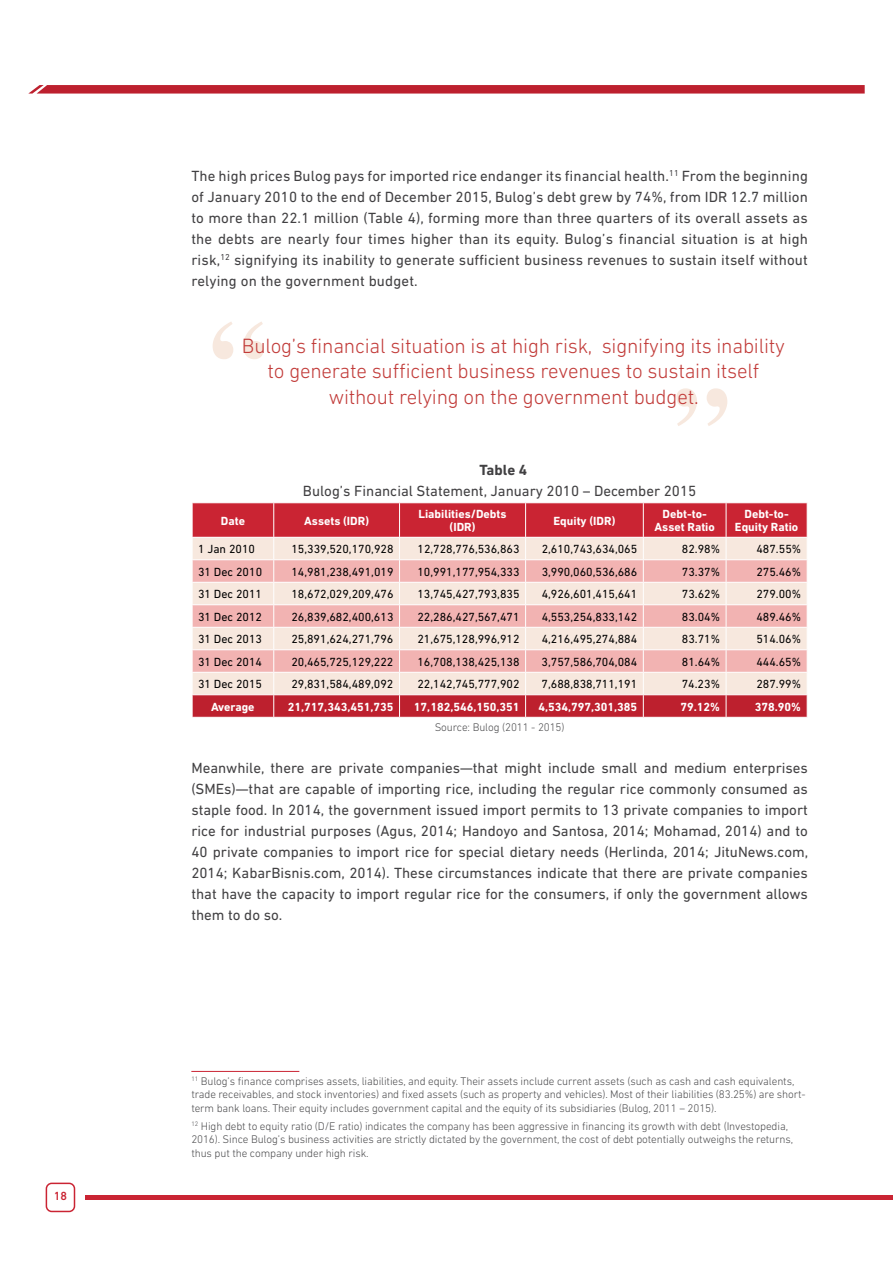
<style>
.page{position:relative;width:893px;height:1263px;background:#fff}
.page>*{position:absolute;margin:0;border:0;box-sizing:border-box;transform-origin:0 0}
.t1{font:300 21px/25.2px "DIN Next LT Pro";letter-spacing:-.01em;color:#c23c3a;text-align:center}
.t2{font:15px/21px "DIN Next LT Pro";color:#414042;text-align:justify}
.t3{font:700 15px "DIN Next LT Pro";color:#414042}
.t4{font:12px "DIN Next LT Pro";color:#000}
.t5{font:700 12px/13.5px "DIN Next LT Pro";color:#fff;text-align:center}
.t6{font:500 12px "DIN Next LT Pro";color:#ca2433}
.t7{font:300 11.25px/13.5px "DIN Next LT Pro";letter-spacing:-.01em;color:#4d4d4f}
</style>
<div class="page">
<svg style="left:28px;top:85px;width:837px;height:9px;background:#c12e3b"></svg>
<hr style="left:85px;top:1195px;width:808px;height:4px;background:#ca2433">
<div style="left:46px;top:1182px;width:29px;height:30px;border:2px solid #ca2433;border-radius:5px"></div>
<svg style="left:213px;top:322px;width:51px;height:37px"></svg>
<svg style="left:676px;top:388px;width:51px;height:38px"></svg>
<svg style="left:192px;top:503px;width:616px;height:214px;background:#e9a6a6"></svg>
<hr style="left:191px;top:1071px;width:108px;height:1px;background:#ca2433">
<p class="t6" style="left:54px;top:1189px;width:15px">18</p>
<p class="t2" style="left:191px;top:166px;width:618px">The high prices Bulog pays for imported rice endanger its financial health.<sup>11</sup> From the beginning of January 2010 to the end of December 2015, Bulog’s debt grew by 74%, from IDR 12.7 million to more than 22.1 million (Table 4), forming more than three quarters of its overall assets as the debts are nearly four times higher than its equity. Bulog’s financial situation is at high risk,<sup>12</sup> signifying its inability to generate sufficient business revenues to sustain itself without relying on the government budget.</p>
<h1 class="t1" style="left:242px;top:333px;width:544px">Bulog’s financial situation is at high risk, signifying its inability to generate sufficient business revenues to sustain itself without relying on the government budget.</h1>
<p class="t3" style="left:479px;top:461px;width:49px">Table 4</p>
<p class="t2" style="left:303px;top:481px;width:395px">Bulog’s Financial Statement, January 2010 – December 2015</p>
<p class="t5" style="left:221px;top:514px;width:26px">Date</p>
<p class="t5" style="left:304px;top:514px;width:66px">Assets (IDR)</p>
<p class="t5" style="left:418px;top:507px;width:90px">Liabilities/Debts (IDR)</p>
<p class="t5" style="left:553px;top:514px;width:63px">Equity (IDR)</p>
<p class="t5" style="left:654px;top:507px;width:62px">Debt-to-<br>Asset Ratio</p>
<p class="t5" style="left:735px;top:507px;width:65px">Debt-to-<br>Equity Ratio</p>
<p class="t4" style="left:198px;top:542px;width:58px">1 Jan 2010</p>
<p class="t4" style="left:291px;top:542px;width:104px">15,339,520,170,928</p>
<p class="t4" style="left:417px;top:542px;width:104px">12,728,776,536,863</p>
<p class="t4" style="left:542px;top:542px;width:97px">2,610,743,634,065</p>
<p class="t4" style="left:682px;top:542px;width:40px">82.98%</p>
<p class="t4" style="left:756px;top:542px;width:46px">487.55%</p>
<p class="t4" style="left:198px;top:564px;width:66px">31 Dec 2010</p>
<p class="t4" style="left:291px;top:564px;width:104px">14,981,238,491,019</p>
<p class="t4" style="left:417px;top:564px;width:104px">10,991,177,954,333</p>
<p class="t4" style="left:542px;top:564px;width:97px">3,990,060,536,686</p>
<p class="t4" style="left:682px;top:564px;width:40px">73.37%</p>
<p class="t4" style="left:756px;top:564px;width:46px">275.46%</p>
<p class="t4" style="left:198px;top:587px;width:66px">31 Dec 2011</p>
<p class="t4" style="left:291px;top:587px;width:104px">18,672,029,209,476</p>
<p class="t4" style="left:417px;top:587px;width:104px">13,745,427,793,835</p>
<p class="t4" style="left:542px;top:587px;width:97px">4,926,601,415,641</p>
<p class="t4" style="left:682px;top:587px;width:40px">73.62%</p>
<p class="t4" style="left:756px;top:587px;width:46px">279.00%</p>
<p class="t4" style="left:198px;top:609px;width:66px">31 Dec 2012</p>
<p class="t4" style="left:291px;top:609px;width:104px">26,839,682,400,613</p>
<p class="t4" style="left:417px;top:609px;width:104px">22,286,427,567,471</p>
<p class="t4" style="left:542px;top:609px;width:97px">4,553,254,833,142</p>
<p class="t4" style="left:682px;top:609px;width:40px">83.04%</p>
<p class="t4" style="left:756px;top:609px;width:46px">489.46%</p>
<p class="t4" style="left:198px;top:632px;width:66px">31 Dec 2013</p>
<p class="t4" style="left:291px;top:632px;width:104px">25,891,624,271,796</p>
<p class="t4" style="left:417px;top:632px;width:104px">21,675,128,996,912</p>
<p class="t4" style="left:542px;top:632px;width:97px">4,216,495,274,884</p>
<p class="t4" style="left:682px;top:632px;width:40px">83.71%</p>
<p class="t4" style="left:756px;top:632px;width:46px">514.06%</p>
<p class="t4" style="left:198px;top:654px;width:66px">31 Dec 2014</p>
<p class="t4" style="left:291px;top:654px;width:104px">20,465,725,129,222</p>
<p class="t4" style="left:417px;top:654px;width:104px">16,708,138,425,138</p>
<p class="t4" style="left:542px;top:654px;width:97px">3,757,586,704,084</p>
<p class="t4" style="left:682px;top:654px;width:40px">81.64%</p>
<p class="t4" style="left:756px;top:654px;width:46px">444.65%</p>
<p class="t4" style="left:198px;top:677px;width:66px">31 Dec 2015</p>
<p class="t4" style="left:291px;top:677px;width:104px">29,831,584,489,092</p>
<p class="t4" style="left:417px;top:677px;width:104px">22,142,745,777,902</p>
<p class="t4" style="left:542px;top:677px;width:97px">7,688,838,711,191</p>
<p class="t4" style="left:682px;top:677px;width:40px">74.23%</p>
<p class="t4" style="left:756px;top:677px;width:46px">287.99%</p>
<p class="t5" style="left:211px;top:700px;width:45px">Average</p>
<p class="t5" style="left:288px;top:700px;width:107px">21,717,343,451,735</p>
<p class="t5" style="left:414px;top:700px;width:107px">17,182,546,150,351</p>
<p class="t5" style="left:538px;top:700px;width:100px">4,534,797,301,385</p>
<p class="t5" style="left:680px;top:700px;width:41px">79.12%</p>
<p class="t5" style="left:755px;top:700px;width:48px">378.90%</p>
<p class="t7" style="left:435px;top:720px;width:131px">Source: Bulog (2011 - 2015)</p>
<p class="t2" style="left:191px;top:757px;width:618px">Meanwhile, there are private companies—that might include small and medium enterprises (SMEs)—that are capable of importing rice, including the regular rice commonly consumed as staple food. In 2014, the government issued import permits to 13 private companies to import rice for industrial purposes (Agus, 2014; Handoyo and Santosa, 2014; Mohamad, 2014) and to 40 private companies to import rice for special dietary needs (Herlinda, 2014; JituNews.com, 2014; KabarBisnis.com, 2014). These circumstances indicate that there are private companies that have the capacity to import regular rice for the consumers, if only the government allows them to do so.</p>
<p class="t7" style="left:191px;top:1074px;width:616px"><sup>11</sup> Bulog’s finance comprises assets, liabilities, and equity. Their assets include current assets (such as cash and cash equivalents, trade receivables, and stock inventories) and fixed assets (such as property and vehicles). Most of their liabilities (83.25%) are short&shy;term bank loans. Their equity includes government capital and the equity of its subsidiaries (Bulog, 2011 – 2015).</p>
<p class="t7" style="left:191px;top:1119px;width:603px"><sup>12</sup> High debt to equity ratio (D/E ratio) indicates the company has been aggressive in financing its growth with debt (Investopedia,<br>2016). Since Bulog’s business activities are strictly dictated by the government, the cost of debt potentially outweighs the returns, thus put the company under high risk.</p>
</div>
